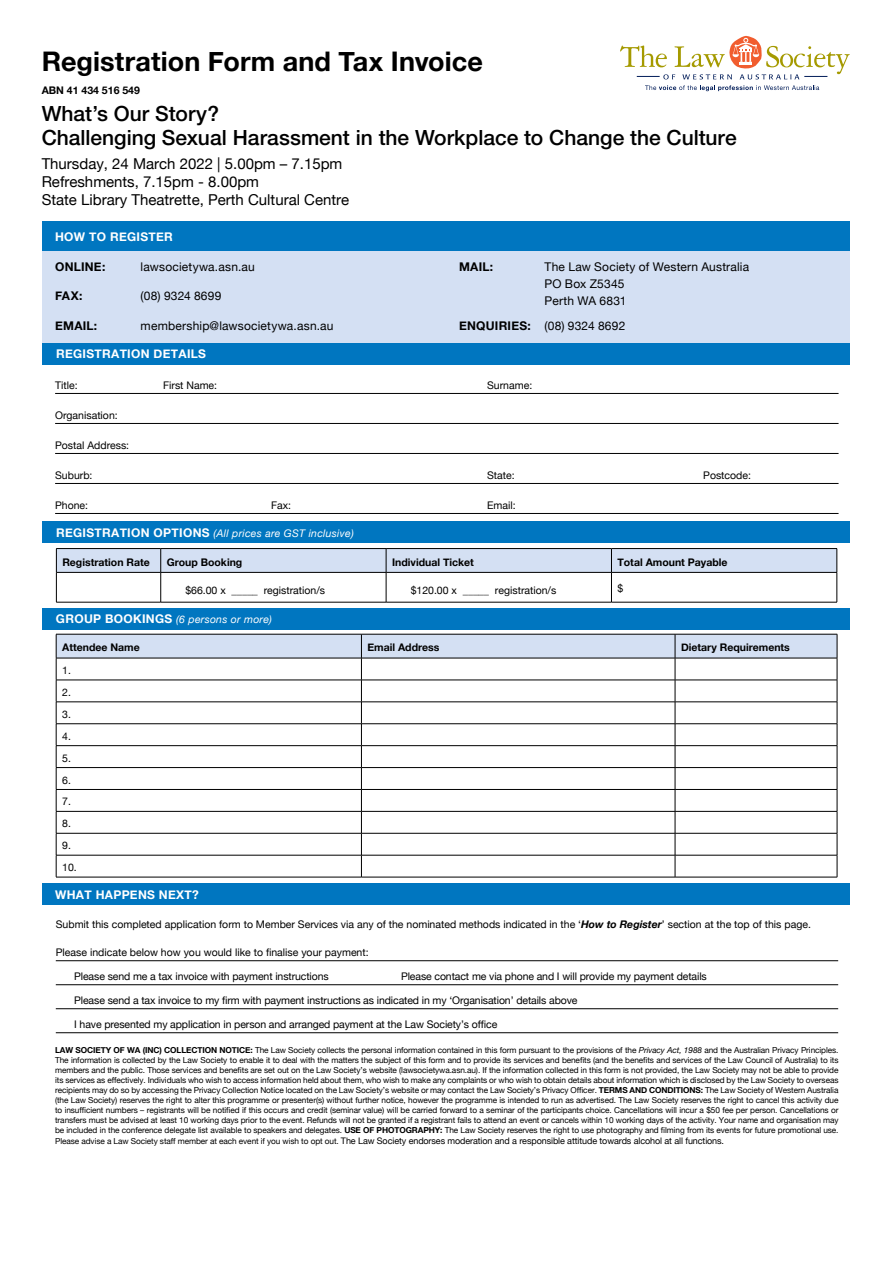
<style>
.page{position:relative;width:893px;height:1263px;background:#fff}
.page>*{position:absolute;margin:0;border:0;box-sizing:border-box;transform-origin:0 0}
.t1{font:700 27px "Helvetica Neue";letter-spacing:.005em;color:#000}
.t2{font:500 21px/24px "Helvetica Neue";color:#000}
.t3{font:15px/18px "Helvetica Neue";color:#000}
.t4{font:12px/17px "Helvetica Neue";letter-spacing:.015em;color:#000}
.t5{font:700 12px "Helvetica Neue";letter-spacing:.025em;color:#fff}
.t6{font:700 12px "Helvetica Neue";letter-spacing:.02em;color:#000}
.t7{font:10.5px/21.9px "Helvetica Neue";color:#000}
.t8{font:700 10.5px "Helvetica Neue";color:#000}
.t9{font:italic 10.5px "Helvetica Neue";letter-spacing:.025em;color:#fff}
.t10{font:9px "Helvetica Neue";letter-spacing:-.01em;color:#000}
.t11{font:8.25px/9.9px "Helvetica Neue";letter-spacing:-.01em;color:#000;text-align:justify}
.s1{font-weight:700}
.s2{font-weight:700;font-style:normal;font-size:12px}
.s3{font-weight:700;font-style:italic}
.s4{font-style:italic}
.s5{font-size:8.25px}
</style>
<div class="page">
<svg style="left:56px;top:548px;width:782px;height:54px"></svg>
<hr style="left:56px;top:602px;width:105px;height:1px;background:#000">
<hr style="left:161px;top:602px;width:225px;height:1px;background:#000">
<hr style="left:386px;top:602px;width:225px;height:1px;background:#000">
<hr style="left:611px;top:602px;width:226px;height:1px;background:#000">
<hr style="left:55px;top:393px;width:783px;height:1px;background:#000">
<hr style="left:55px;top:423px;width:783px;height:1px;background:#000">
<hr style="left:55px;top:453px;width:783px;height:1px;background:#000">
<hr style="left:55px;top:483px;width:783px;height:1px;background:#000">
<hr style="left:55px;top:513px;width:783px;height:1px;background:#000">
<svg style="left:620px;top:36px;width:230px;height:43px"></svg>
<svg style="left:645px;top:85px;width:174px;height:6px"></svg>
<div style="left:42px;top:251px;width:808px;height:94px;background:#d4e0f3"></div>
<div style="left:42px;top:221px;width:808px;height:30px;background:#0076c0"></div>
<div style="left:42px;top:343px;width:808px;height:22px;background:#0076c0"></div>
<div style="left:42px;top:522px;width:808px;height:21px;background:#0076c0"></div>
<svg style="left:56px;top:634px;width:782px;height:243px"></svg>
<hr style="left:56px;top:877px;width:305px;height:1px;background:#000">
<hr style="left:361px;top:877px;width:314px;height:1px;background:#000">
<hr style="left:675px;top:877px;width:162px;height:1px;background:#000">
<div style="left:43px;top:608px;width:807px;height:21px;background:#0076c0"></div>
<div style="left:42px;top:883px;width:808px;height:21px;background:#0076c0"></div>
<hr style="left:56px;top:960px;width:782px;height:1px;background:#000">
<hr style="left:56px;top:984px;width:782px;height:1px;background:#000">
<hr style="left:56px;top:1008px;width:782px;height:1px;background:#000">
<hr style="left:56px;top:1032px;width:782px;height:1px;background:#000">
<h1 class="t1" style="left:42px;top:44px;width:443px">Registration Form and Tax Invoice</h1>
<p class="t8" style="left:42px;top:83px;width:100px">ABN 41 434 516 549</p>
<h2 class="t2" style="left:42px;top:101px;width:697px">What’s Our Story?<br>Challenging Sexual Harassment in the Workplace to Change the Culture</h2>
<h3 class="t3" style="left:42px;top:154px;width:309px">Thursday, 24 March 2022 | 5.00pm – 7.15pm<br>Refreshments, 7.15pm - 8.00pm<br>State Library Theatrette, Perth Cultural Centre</h3>
<h3 class="t5" style="left:55px;top:230px;width:119px">HOW TO REGISTER</h3>
<h3 class="t6" style="left:55px;top:259px;width:52px">ONLINE:</h3>
<h3 class="t4" style="left:141px;top:258px;width:116px">lawsocietywa.asn.au</h3>
<h3 class="t6" style="left:55px;top:289px;width:29px">FAX:</h3>
<h3 class="t4" style="left:141px;top:287px;width:82px">(08) 9324 8699</h3>
<h3 class="t6" style="left:55px;top:318px;width:44px">EMAIL:</h3>
<h3 class="t4" style="left:141px;top:317px;width:194px">membership@lawsocietywa.asn.au</h3>
<h3 class="t5" style="left:56px;top:347px;width:151px">REGISTRATION DETAILS</h3>
<h3 class="t6" style="left:459px;top:259px;width:36px">MAIL:</h3>
<h3 class="t4" style="left:545px;top:258px;width:206px">The Law Society of Western Australia<br>PO Box Z5345<br>Perth WA 6831</h3>
<h3 class="t4" style="left:459px;top:317px;width:168px"><span class="s1">ENQUIRIES:</span> (08) 9324 8692</h3>
<p class="t7" style="left:55px;top:374px;width:24px">Title:</p>
<p class="t7" style="left:163px;top:374px;width:56px">First Name:</p>
<p class="t7" style="left:487px;top:374px;width:47px">Surname:</p>
<p class="t7" style="left:55px;top:404px;width:64px">Organisation:</p>
<p class="t7" style="left:55px;top:434px;width:76px">Postal Address:</p>
<p class="t7" style="left:55px;top:464px;width:39px">Suburb:</p>
<p class="t7" style="left:487px;top:464px;width:29px">State:</p>
<p class="t7" style="left:703px;top:464px;width:49px">Postcode:</p>
<p class="t7" style="left:55px;top:494px;width:35px">Phone:</p>
<p class="t7" style="left:271px;top:494px;width:22px">Fax:</p>
<p class="t7" style="left:487px;top:494px;width:30px">Email:</p>
<p class="t9" style="left:56px;top:527px;width:299px"><span class="s2">REGISTRATION OPTIONS</span> (All prices are GST inclusive)</p>
<p class="t8" style="left:62px;top:555px;width:89px">Registration Rate</p>
<p class="t8" style="left:167px;top:555px;width:77px">Group Booking</p>
<p class="t8" style="left:392px;top:555px;width:83px">Individual Ticket</p>
<p class="t8" style="left:617px;top:555px;width:112px">Total Amount Payable</p>
<p class="t7" style="left:185px;top:579px;width:141px">$66.00 x _____ registration/s</p>
<p class="t7" style="left:411px;top:579px;width:147px">$120.00 x _____ registration/s</p>
<p class="t7" style="left:617px;top:577px;width:7px">$</p>
<p class="t9" style="left:56px;top:613px;width:218px"><span class="s2">GROUP BOOKINGS</span> (6 persons or more)</p>
<p class="t8" style="left:62px;top:641px;width:79px">Attendee Name</p>
<p class="t8" style="left:367px;top:641px;width:74px">Email Address</p>
<p class="t8" style="left:681px;top:641px;width:110px">Dietary Requirements</p>
<p class="t7" style="left:62px;top:659px;width:16px">1.<br>2.<br>3.<br>4.<br>5.<br>6.<br>7.<br>8.<br>9.<br>10.</p>
<h3 class="t5" style="left:55px;top:887px;width:145px">WHAT HAPPENS NEXT?</h3>
<p class="t7" style="left:56px;top:913px;width:757px">Submit this completed application form to Member Services via any of the nominated methods indicated in the ‘<span class="s3">How to Register</span>’ section at the top of this page.</p>
<p class="t7" style="left:56px;top:941px;width:314px">Please indicate below how you would like to finalise your payment:</p>
<p class="t7" style="left:74px;top:965px;width:256px">Please send me a tax invoice with payment instructions</p>
<p class="t7" style="left:401px;top:965px;width:307px">Please contact me via phone and I will provide my payment details</p>
<p class="t7" style="left:74px;top:989px;width:505px">Please send a tax invoice to my firm with payment instructions as indicated in my ‘Organisation’ details above</p>
<p class="t7" style="left:74px;top:1013px;width:425px">I have presented my application in person and arranged payment at the Law Society’s office</p>
<p class="t11" style="left:55px;top:1045px;width:785px"><span class="s1">LAW SOCIETY OF WA (INC) COLLECTION NOTICE:</span> The Law Society collects the personal information contained in this form pursuant to the provisions of the <span class="s4">Privacy Act, 1988</span> and the Australian Privacy Principles.<br>The information is collected by the Law Society to enable it to deal with the matters the subject of this form and to provide its services and benefits (and the benefits and services of the Law Council of Australia) to its members and the public. Those services and benefits are set out on the Law Society’s website (lawsocietywa.asn.au). If the information collected in this form is not provided, the Law Society may not be able to provide its services as effectively. Individuals who wish to access information held about them, who wish to make any complaints or who wish to obtain details about information which is disclosed by the Law Society to overseas recipients may do so by accessing the Privacy Collection Notice located on the Law Society’s website or may contact the Law Society’s Privacy Officer. <span class="s1">TERMS AND CONDITIONS:</span> The Law Society of Western Australia (the Law Society) reserves the right to alter this programme or presenter(s) without further notice, however the programme is intended to run as advertised. The Law Society reserves the right to cancel this activity due to insufficient numbers – registrants will be notified if this occurs and credit (seminar value) will be carried forward to a seminar of the participants choice. Cancellations will incur a $50 fee per person. Cancellations or transfers must be advised at least 10 working days prior to the event. Refunds will not be granted if a registrant fails to attend an event or cancels within 10 working days of the activity. Your name and organisation may be included in the conference delegate list available to speakers and delegates. <span class="s1">USE OF PHOTOGRAPHY:</span> The Law Society reserves the right to use photography and filming from its events for future promotional use.</p>
<p class="t10" style="left:55px;top:1135px;width:670px"><span class="s5">Please advise a Law Society staff member at each event if you wish to opt out.</span> The Law Society endorses moderation and a responsible attitude towards alcohol at all functions.</p>
</div>
